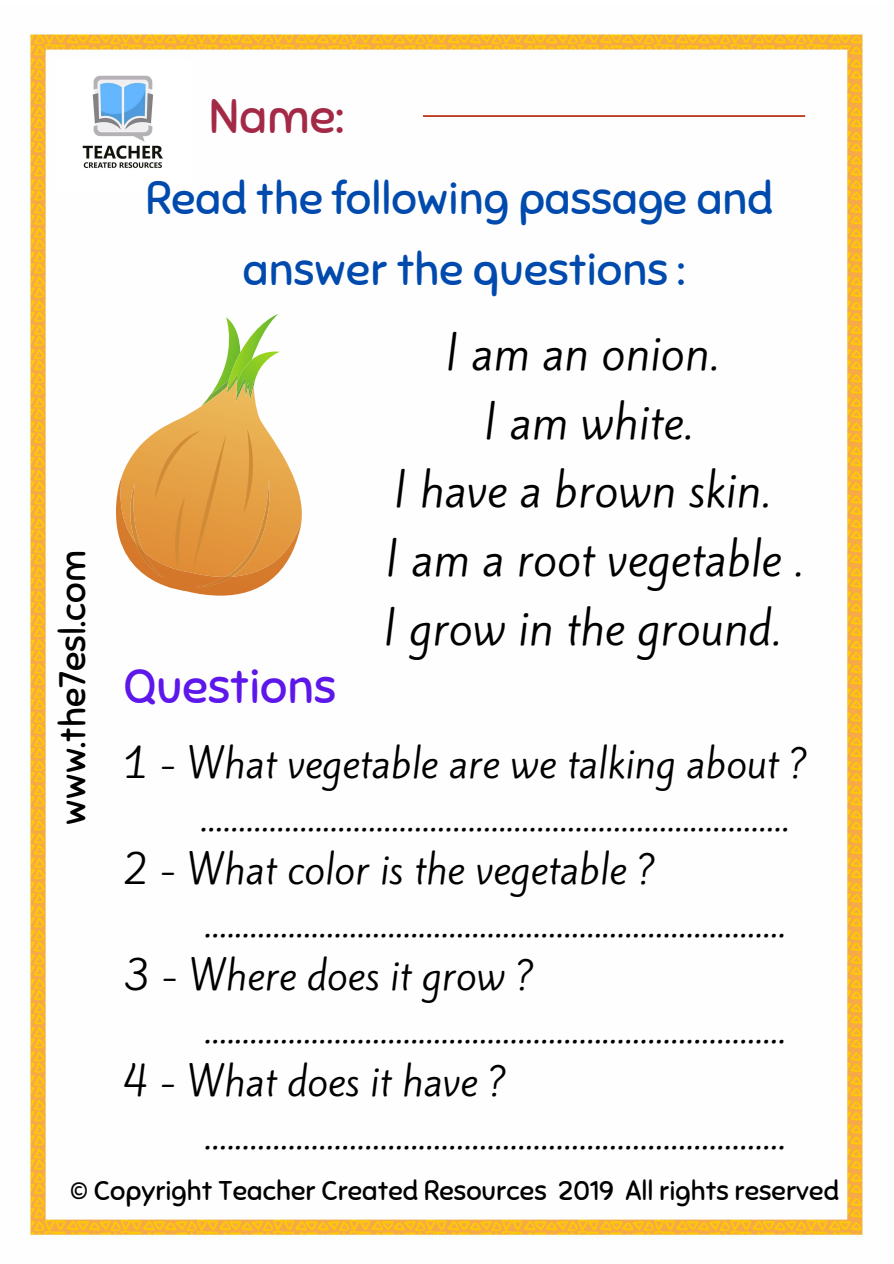
<style>
.page{position:relative;width:894px;height:1264px;background:#fff}
.page>*{position:absolute;margin:0;border:0;box-sizing:border-box;transform-origin:0 0}
.t1{font:48.45px "Sniglet";color:#a32947}
.t2{font:48px "Sniglet";color:#5e17eb}
.t3{font:45px/70.9px "Sniglet";color:#004aad;text-align:center}
.t4{font:43.8px/68.7px "Kite One";color:#000;text-align:center}
.t5{font:37.8px "Kite One";color:#000}
.t6{font:36.45px "Sniglet";color:#000}
.t7{font:27px "Sniglet";color:#000}
</style>
<div class="page">
<img style="left:29px;top:32px;width:835px;height:1205px">
<svg style="left:423px;top:115px;width:381px;height:2px"></svg>
<img style="left:55px;top:60px;width:136px;height:130px">
<svg style="left:116px;top:314px;width:187px;height:281px"></svg>
<p class="t6" style="left:51px;top:824px;width:276px;rotate:-90deg">www.the7esl.com</p>
<p class="t1" style="left:209px;top:86px;width:136px">Name:</p>
<p class="t3" style="left:145px;top:164px;width:628px">Read the following passage and answer the questions :</p>
<p class="t4" style="left:384px;top:319px;width:420px">I am an onion.<br>I am white.<br>I have a brown skin.<br>I am a root vegetable .<br>I grow in the ground.</p>
<p class="t2" style="left:123px;top:657px;width:214px">Questions</p>
<p class="t5" style="left:123px;top:736px;width:686px">1 - What vegetable are we talking about ?</p>
<p class="t5" style="left:200px;top:789px;width:590px">.............................................................................</p>
<p class="t5" style="left:123px;top:842px;width:534px">2 - What color is the vegetable ?</p>
<p class="t5" style="left:204px;top:895px;width:583px">............................................................................</p>
<p class="t5" style="left:125px;top:948px;width:411px">3 - Where does it grow ?</p>
<p class="t5" style="left:204px;top:1001px;width:583px">............................................................................</p>
<p class="t5" style="left:123px;top:1054px;width:385px">4 - What does it have ?</p>
<p class="t5" style="left:204px;top:1107px;width:583px">............................................................................</p>
<p class="t7" style="left:70px;top:1174px;width:770px">© Copyright Teacher Created Resources 2019 All rights reserved</p>
</div>
